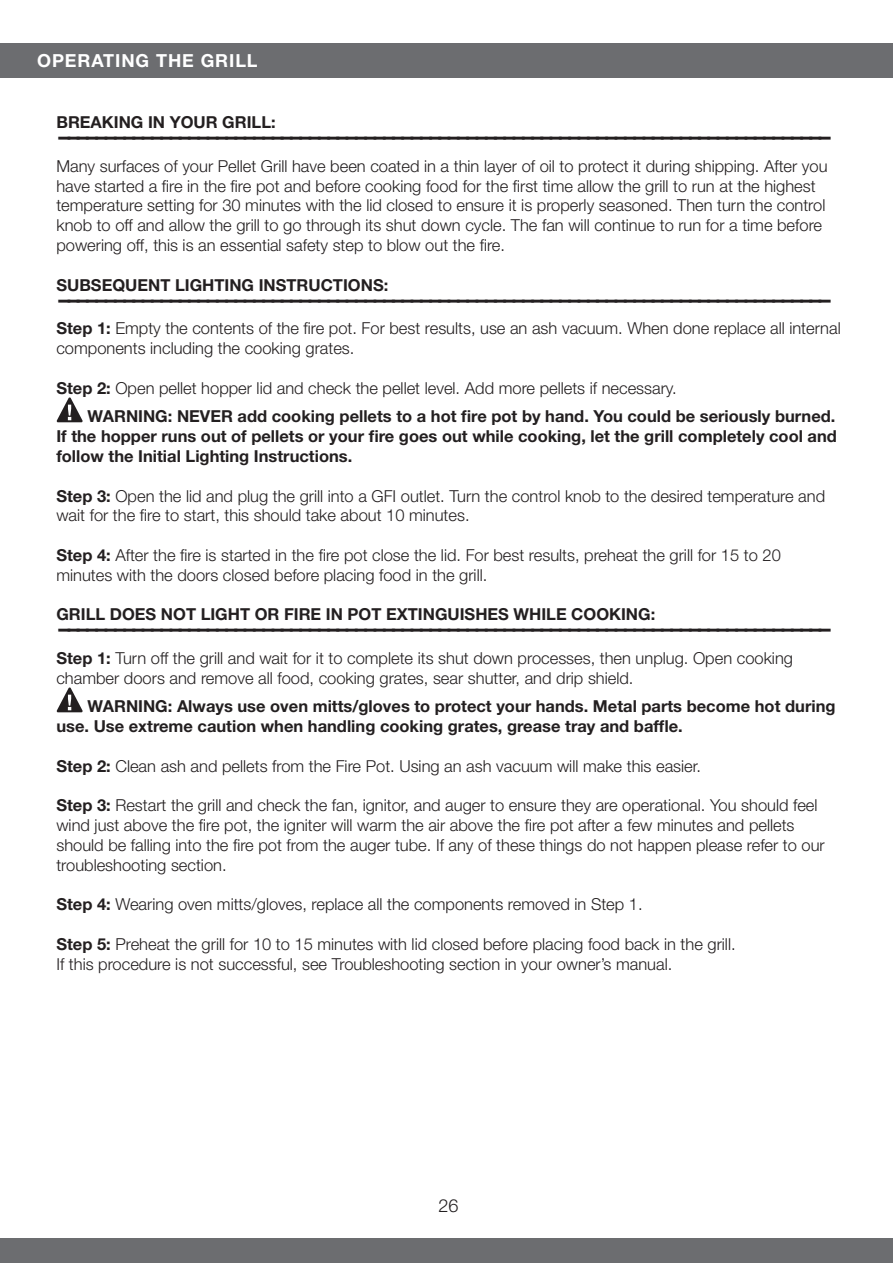
<style>
.page{position:relative;width:893px;height:1263px;background:#fff}
.page>*{position:absolute;margin:0;border:0;box-sizing:border-box;transform-origin:0 0}
.t1{font:700 18px "Helvetica Neue LT Std";letter-spacing:.05em;color:#fff}
.t2{font:300 18px "Helvetica Neue LT Std";color:#231f20}
.t3{font:300 16.5px/19.8px "Helvetica Neue LT Std";color:#231f20}
.t4{font:700 16.5px/19.8px "Helvetica Neue LT Std";color:#231f20}
.t5{font:900 expanded 16.5px/28.8px "Helvetica Neue LT Std";color:#231f20;scale:2 1}
.s1{font-weight:900;font-stretch:expanded}
.s2{font-weight:700}
.s3{font-weight:300}
.s4{font-weight:700;font-stretch:normal}
.s5{font-weight:300;font-stretch:normal}
</style>
<div class="page">
<div style="left:0;top:1238px;width:893px;height:25px;background:#6c6d70"></div>
<div style="left:0;top:43px;width:893px;height:35px;background:#6c6d70"></div>
<svg style="left:56px;top:397px;width:27px;height:25px"></svg>
<svg style="left:56px;top:687px;width:27px;height:25px"></svg>
<p class="t1" style="left:37px;top:50px;width:222px">OPERATING THE GRILL</p>
<p class="t4" style="left:56px;top:112px;width:221px">BREAKING IN YOUR GRILL:</p>
<p class="t5" style="left:56px;top:122px;width:390px">-----------------------------------------------------------------------------------</p>
<p class="t3" style="left:56px;top:156px;width:773px">Many surfaces of your Pellet Grill have been coated in a thin layer of oil to protect it during shipping. After you have started a fire in the fire pot and before cooking food for the first time allow the grill to run at the highest temperature setting for 30 minutes with the lid closed to ensure it is properly seasoned. Then turn the control knob to off and allow the grill to go through its shut down cycle. The fan will continue to run for a time before powering off, this is an essential safety step to blow out the fire.</p>
<p class="t4" style="left:56px;top:275px;width:333px">SUBSEQUENT LIGHTING INSTRUCTIONS:</p>
<p class="t3" style="left:56px;top:285px;width:786px;line-height:28.8px"><span class="s1">-----------------------------------------------------------------------------------<br></span><span class="s2">Step 1:</span> Empty the contents of the fire pot. For best results, use an ash vacuum. When done replace all internal</p>
<p class="t3" style="left:56px;top:338px;width:299px">components including the cooking grates.</p>
<p class="t4" style="left:87px;top:373px;width:749px;line-height:28.3px;text-indent:-31px">Step 2: <span class="s3">Open pellet hopper lid and check the pellet level. Add more pellets if necessary.<br></span>WARNING: NEVER add cooking pellets to a hot fire pot by hand. You could be seriously burned.</p>
<p class="t4" style="left:56px;top:426px;width:782px">If the hopper runs out of pellets or your fire goes out while cooking, let the grill completely cool and follow the Initial Lighting Instructions.</p>
<p class="t3" style="left:56px;top:485px;width:770px"><span class="s2">Step 3:</span> Open the lid and plug the grill into a GFI outlet. Turn the control knob to the desired temperature and wait for the fire to start, this should take about 10 minutes.</p>
<p class="t3" style="left:56px;top:545px;width:726px"><span class="s2">Step 4:</span> After the fire is started in the fire pot close the lid. For best results, preheat the grill for 15 to 20 minutes with the doors closed before placing food in the grill.</p>
<p class="t4" style="left:56px;top:604px;width:600px">GRILL DOES NOT LIGHT OR FIRE IN POT EXTINGUISHES WHILE COOKING:</p>
<p class="t5" style="left:56px;top:614px;width:390px">-----------------------------------------------------------------------------------<br><span class="s4">Step 1:</span> <span class="s5">Turn off the grill and wait for it to complete its shut down processes, then unplug. Open cooking</span></p>
<p class="t3" style="left:56px;top:668px;width:579px">chamber doors and remove all food, cooking grates, sear shutter, and drip shield.</p>
<p class="t4" style="left:56px;top:696px;width:781px;text-indent:31px">WARNING: Always use oven mitts/gloves to protect your hands. Metal parts become hot during use. Use extreme caution when handling cooking grates, grease tray and baffle.</p>
<p class="t3" style="left:56px;top:756px;width:646px"><span class="s2">Step 2:</span> Clean ash and pellets from the Fire Pot. Using an ash vacuum will make this easier.</p>
<p class="t3" style="left:56px;top:795px;width:770px"><span class="s2">Step 3:</span> Restart the grill and check the fan, ignitor, and auger to ensure they are operational. You should feel wind just above the fire pot, the igniter will warm the air above the fire pot after a few minutes and pellets should be falling into the fire pot from the auger tube. If any of these things do not happen please refer to our troubleshooting section.</p>
<p class="t3" style="left:56px;top:894px;width:588px"><span class="s2">Step 4:</span> Wearing oven mitts/gloves, replace all the components removed in Step 1.</p>
<p class="t3" style="left:56px;top:934px;width:681px"><span class="s2">Step 5:</span> Preheat the grill for 10 to 15 minutes with lid closed before placing food back in the grill.<br>If this procedure is not successful, see Troubleshooting section in your owner’s manual.</p>
<p class="t2" style="left:438px;top:1194px;width:22px">26</p>
</div>
